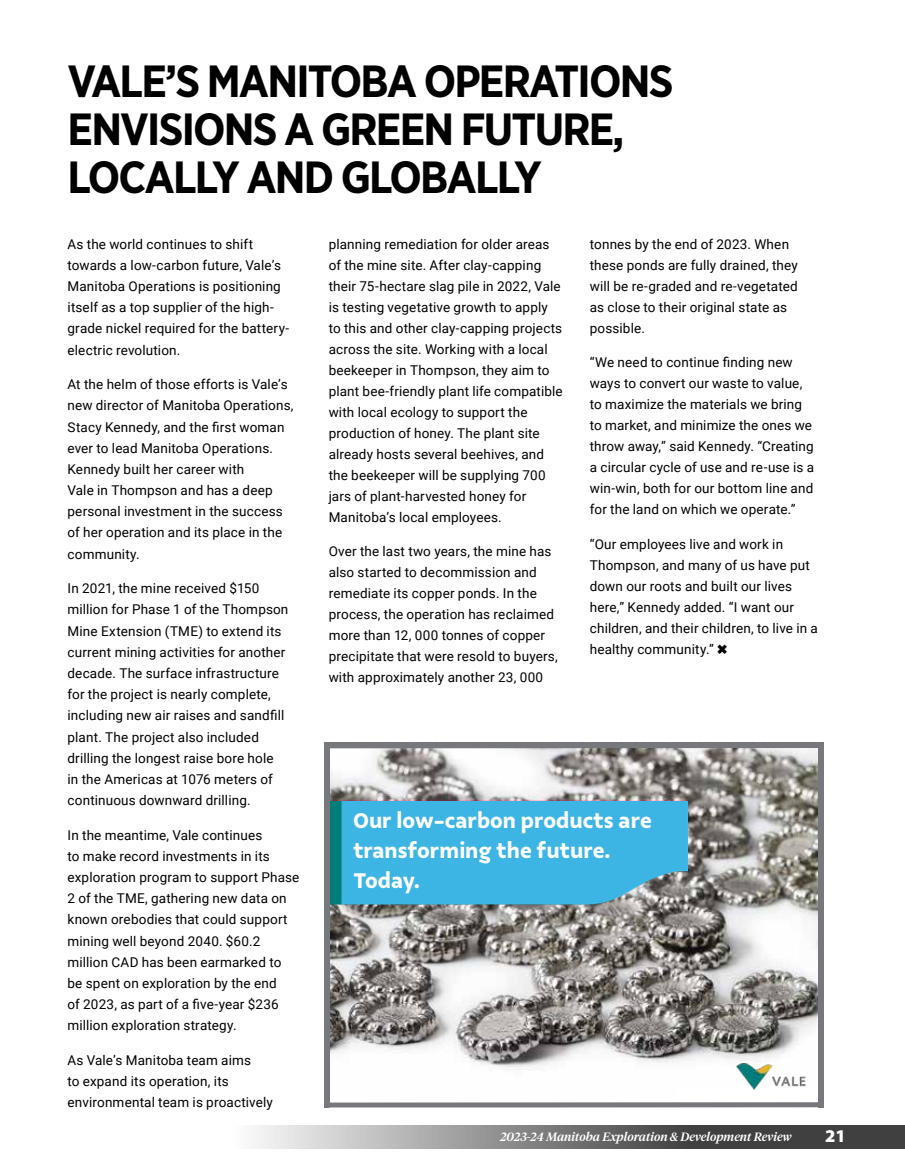
<style>
.page{position:relative;width:905px;height:1175px;background:#fff}
.page>*{position:absolute;margin:0;border:0;box-sizing:border-box;transform-origin:0 0}
.t1{font:700 45px/48px "Gotham Narrow";letter-spacing:-.04em;color:#000}
.t2{font:700 22.5px/30px "Vale Sans";color:#fff}
.t3{font:900 18px "Myriad Pro";color:#fff}
.t4{font:13.5px/21px "Roboto";letter-spacing:.01em;color:#000}
.t5{font:italic 500 12px "Tiempos Headline";color:#fff}
</style>
<div class="page">
<svg style="left:256px;top:1125px;width:648px;height:23px;background:#7c7c7c"></svg>
<img style="left:329px;top:742px;width:495px;height:365px">
<img style="left:329px;top:801px;width:358px;height:253px">
<div style="left:677px;top:1085px;width:140px;height:22px;background:#fff"></div>
<div style="left:818px;top:743px;width:5px;height:364px;background:#77787c"></div>
<div style="left:324px;top:742px;width:5px;height:365px;background:#77787c"></div>
<svg style="left:329px;top:1102px;width:489px;height:5px;background:#818286"></svg>
<div style="left:324px;top:743px;width:499px;height:5px;background:#77787c"></div>
<img style="left:723px;top:1050px;width:95px;height:52px">
<h1 class="t1" style="left:68px;top:57px;width:607px">VALE’S MANITOBA OPERATIONS<br>ENVISIONS A GREEN FUTURE,<br>LOCALLY AND GLOBALLY</h1>
<p class="t4" style="left:68px;top:233px;width:223px">As the world continues to shift towards a low-carbon future, Vale’s Manitoba Operations is positioning itself as a top supplier of the high&shy;grade nickel required for the battery&shy;electric revolution.</p>
<p class="t4" style="left:68px;top:373px;width:227px">At the helm of those efforts is Vale’s new director of Manitoba Operations,<br>Stacy Kennedy, and the first woman ever to lead Manitoba Operations.<br>Kennedy built her career with<br>Vale in Thompson and has a deep personal investment in the success of her operation and its place in the community.</p>
<p class="t4" style="left:68px;top:577px;width:222px">In 2021, the mine received $150 million for Phase 1 of the Thompson Mine Extension (TME) to extend its current mining activities for another decade. The surface infrastructure for the project is nearly complete, including new air raises and sandfill plant. The project also included drilling the longest raise bore hole<br>in the Americas at 1076 meters of continuous downward drilling.</p>
<p class="t4" style="left:68px;top:824px;width:233px">In the meantime, Vale continues<br>to make record investments in its exploration program to support Phase 2 of the TME, gathering new data on known orebodies that could support mining well beyond 2040. $60.2 million CAD has been earmarked to be spent on exploration by the end<br>of 2023, as part of a five-year $236 million exploration strategy.</p>
<p class="t4" style="left:68px;top:1049px;width:207px">As Vale’s Manitoba team aims<br>to expand its operation, its environmental team is proactively</p>
<p class="t4" style="left:328px;top:233px;width:236px">planning remediation for older areas of the mine site. After clay-capping their 75-hectare slag pile in 2022, Vale is testing vegetative growth to apply to this and other clay-capping projects across the site. Working with a local beekeeper in Thompson, they aim to plant bee-friendly plant life compatible with local ecology to support the production of honey. The plant site already hosts several beehives, and the beekeeper will be supplying 700 jars of plant-harvested honey for Manitoba’s local employees.</p>
<p class="t4" style="left:328px;top:540px;width:231px">Over the last two years, the mine has also started to decommission and remediate its copper ponds. In the process, the operation has reclaimed more than 12, 000 tonnes of copper precipitate that were resold to buyers, with approximately another 23, 000</p>
<p class="t4" style="left:589px;top:233px;width:209px">tonnes by the end of 2023. When these ponds are fully drained, they will be re-graded and re-vegetated as close to their original state as possible.</p>
<p class="t4" style="left:589px;top:351px;width:226px">“We need to continue finding new ways to convert our waste to value, to maximize the materials we bring to market, and minimize the ones we throw away,” said Kennedy. “Creating a circular cycle of use and re-use is a win-win, both for our bottom line and for the land on which we operate.”</p>
<p class="t4" style="left:589px;top:533px;width:230px">“Our employees live and work in<br>Thompson, and many of us have put down our roots and built our lives here,” Kennedy added. “I want our children, and their children, to live in a healthy community.” ✖</p>
<h2 class="t2" style="left:353px;top:805px;width:300px">Our low-carbon products are transforming the future.<br>Today.</h2>
<p class="t5" style="left:500px;top:1128px;width:293px">2023-24 Manitoba Exploration &amp; Development Review</p>
<h3 class="t3" style="left:825px;top:1125px;width:22px">21</h3>
</div>
